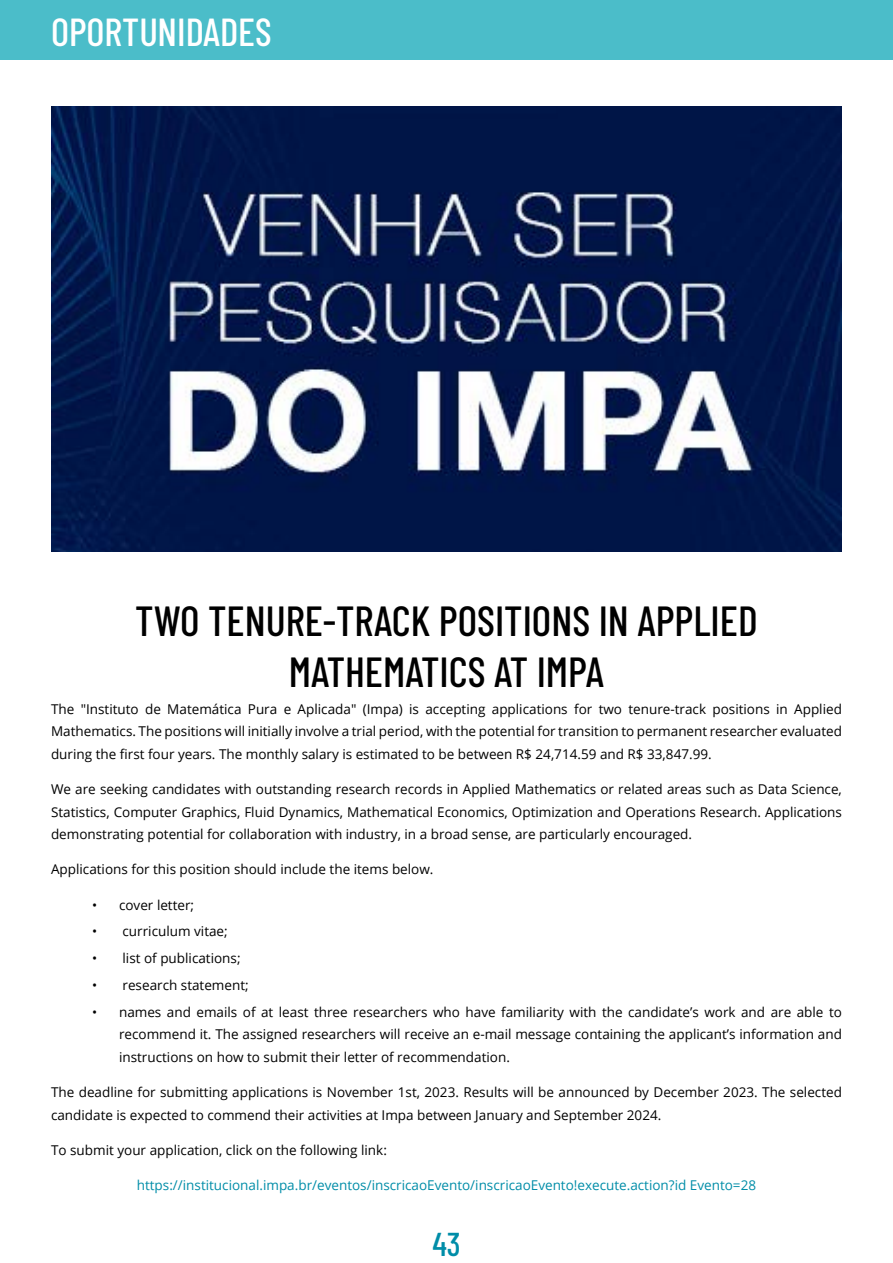
<style>
.page{position:relative;width:893px;height:1263px;background:#fff}
.page>*{position:absolute;margin:0;border:0;box-sizing:border-box;transform-origin:0 0}
.t1{font:500 42px/51px "Barlow Condensed";color:#000;text-align:center}
.t2{font:500 39px "Barlow Condensed";color:#fff}
.t3{font:500 33px "Barlow Condensed";color:#008da8}
.t4{font:13.5px/22.5px "Open Sans";color:#000;text-align:justify}
.t5{font:13.5px "Open Sans";color:#008da8}
</style>
<div class="page">
<div style="left:0;top:0;width:893px;height:60px;background:#4bbdc9"></div>
<img style="left:51px;top:106px;width:791px;height:446px">
<h2 class="t2" style="left:51px;top:4px;width:222px">OPORTUNIDADES</h2>
<h1 class="t1" style="left:135px;top:592px;width:624px">TWO TENURE-TRACK POSITIONS IN APPLIED<br>MATHEMATICS AT IMPA</h1>
<p class="t4" style="left:51px;top:697px;width:792px">The "Instituto de Matemática Pura e Aplicada" (Impa) is accepting applications for two tenure-track positions in Applied Mathematics. The positions will initially involve a trial period, with the potential for transition to permanent researcher evaluated during the first four years. The monthly salary is estimated to be between R$ 24,714.59 and R$ 33,847.99.</p>
<p class="t4" style="left:51px;top:778px;width:792px">We are seeking candidates with outstanding research records in Applied Mathematics or related areas such as Data Science, Statistics, Computer Graphics, Fluid Dynamics, Mathematical Economics, Optimization and Operations Research. Applications demonstrating potential for collaboration with industry, in a broad sense, are particularly encouraged.</p>
<p class="t4" style="left:51px;top:858px;width:384px">Applications for this position should include the items below.</p>
<p class="t4" style="left:92px;top:893px;width:104px">• cover letter;</p>
<p class="t4" style="left:92px;top:920px;width:137px">• curriculum vitae;</p>
<p class="t4" style="left:92px;top:947px;width:150px">• list of publications;</p>
<p class="t4" style="left:92px;top:973px;width:158px">• research statement;</p>
<p class="t4" style="left:119px;top:1000px;width:724px;text-indent:-27px">• names and emails of at least three researchers who have familiarity with the candidate’s work and are able to recommend it. The assigned researchers will receive an e-mail message containing the applicant’s information and instructions on how to submit their letter of recommendation.</p>
<p class="t4" style="left:51px;top:1080px;width:792px">The deadline for submitting applications is November 1st, 2023. Results will be announced by December 2023. The selected candidate is expected to commend their activities at Impa between January and September 2024.</p>
<p class="t4" style="left:51px;top:1138px;width:337px">To submit your application, click on the following link:</p>
<p class="t5" style="left:137px;top:1176px;width:621px">https://institucional.impa.br/eventos/inscricaoEvento/inscricaoEvento!execute.action?id Evento=28</p>
<h3 class="t3" style="left:432px;top:1220px;width:30px">43</h3>
</div>
